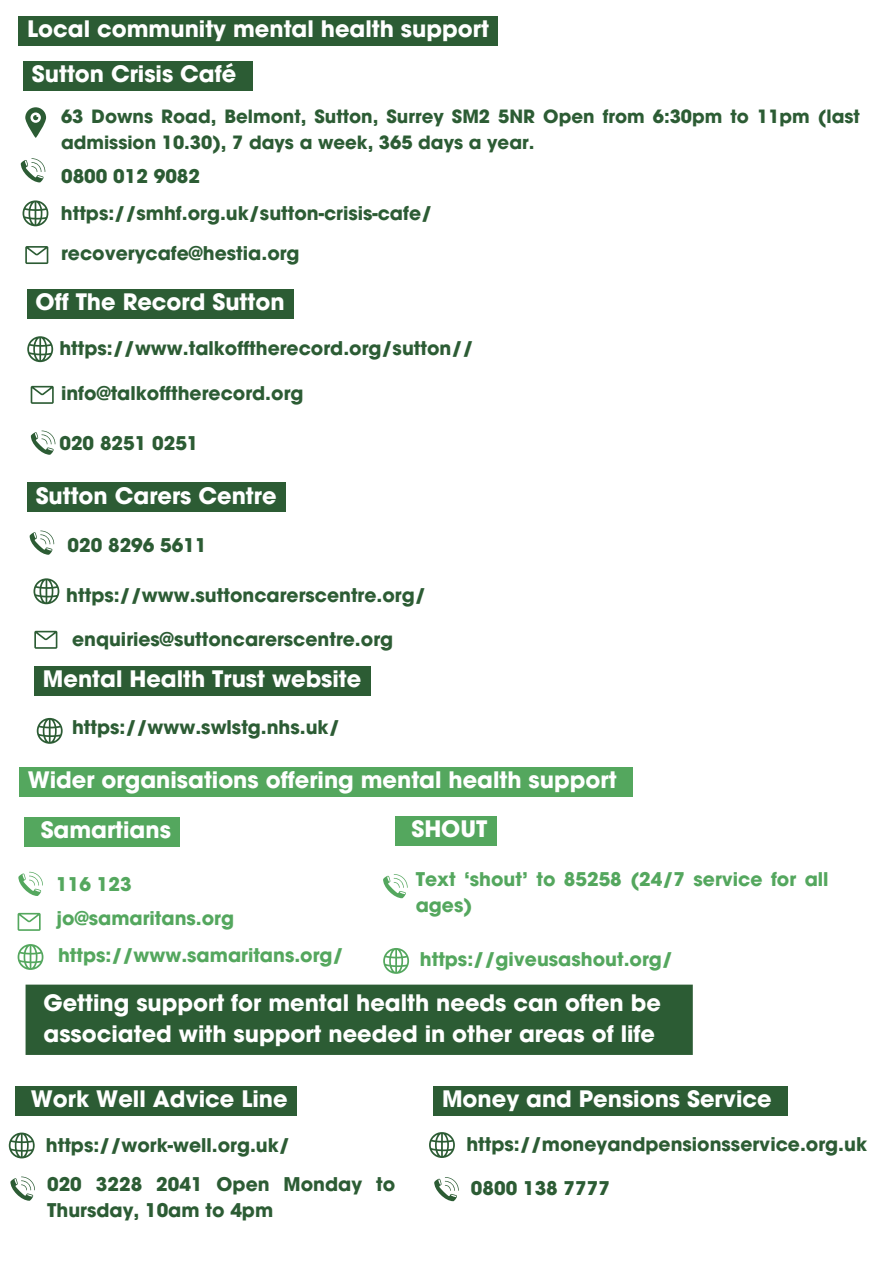
<style>
.page{position:relative;width:893px;height:1263px;background:#fff}
.page>*{position:absolute;margin:0;border:0;box-sizing:border-box;transform-origin:0 0}
.t1{font:700 22.5px/31.5px "Avant Garde";color:#fff}
.t2{font:700 18.75px/36.9px "Avant Garde";color:#2c5c34}
.t3{font:700 18.75px/34.3px "Avant Garde";color:#54a75e}
.t4{font:700 18.15px/25.3px "Avant Garde";color:#2c5c34}
</style>
<div class="page">
<svg style="left:31px;top:431px;width:24px;height:24px"></svg>
<div style="left:18px;top:16px;width:480px;height:30px;background:#2c5c34"></div>
<div style="left:23px;top:61px;width:230px;height:29px;background:#2c5c34"></div>
<div style="left:27px;top:289px;width:266px;height:30px;background:#2c5c34"></div>
<svg style="left:27px;top:336px;width:26px;height:26px"></svg>
<div style="left:27px;top:482px;width:259px;height:30px;background:#2c5c34"></div>
<svg style="left:29px;top:530px;width:25px;height:25px"></svg>
<svg style="left:33px;top:578px;width:26px;height:26px"></svg>
<div style="left:19px;top:766px;width:613px;height:30px;background:#54a75e"></div>
<div style="left:25px;top:817px;width:155px;height:29px;background:#54a75e"></div>
<svg style="left:18px;top:872px;width:25px;height:24px"></svg>
<svg style="left:18px;top:913px;width:23px;height:18px"></svg>
<svg style="left:18px;top:944px;width:25px;height:26px"></svg>
<div style="left:395px;top:816px;width:101px;height:30px;background:#54a75e"></div>
<svg style="left:383px;top:874px;width:25px;height:24px"></svg>
<svg style="left:383px;top:948px;width:26px;height:26px"></svg>
<div style="left:26px;top:984px;width:667px;height:71px;background:#2c5c34"></div>
<svg style="left:25px;top:107px;width:21px;height:31px"></svg>
<svg style="left:21px;top:158px;width:24px;height:24px"></svg>
<svg style="left:23px;top:200px;width:25px;height:26px"></svg>
<svg style="left:25px;top:246px;width:23px;height:18px"></svg>
<svg style="left:31px;top:386px;width:23px;height:18px"></svg>
<svg style="left:34px;top:631px;width:23px;height:18px"></svg>
<div style="left:34px;top:666px;width:336px;height:29px;background:#2c5c34"></div>
<svg style="left:37px;top:718px;width:26px;height:26px"></svg>
<div style="left:15px;top:1086px;width:281px;height:30px;background:#2c5c34"></div>
<svg style="left:9px;top:1132px;width:26px;height:26px"></svg>
<svg style="left:10px;top:1176px;width:25px;height:25px"></svg>
<div style="left:433px;top:1086px;width:354px;height:30px;background:#2c5c34"></div>
<svg style="left:434px;top:1177px;width:25px;height:24px"></svg>
<svg style="left:429px;top:1132px;width:26px;height:26px"></svg>
<p class="t1" style="left:27px;top:15px;width:463px">Local community mental health support</p>
<p class="t1" style="left:32px;top:60px;width:206px">Sutton Crisis Café</p>
<p class="t4" style="left:61px;top:105px;width:800px">63 Downs Road, Belmont, Sutton, Surrey SM2 5NR Open from 6:30pm to 11pm (last admission 10.30), 7 days a week, 365 days a year.</p>
<p class="t2" style="left:61px;top:160px;width:373px">0800 012 9082 https://smhf.org.uk/sutton-crisis-cafe/</p>
<p class="t2" style="left:61px;top:237px;width:240px">recoverycafe@hestia.org</p>
<p class="t1" style="left:36px;top:288px;width:251px">Off The Record Sutton</p>
<p class="t2" style="left:59px;top:332px;width:416px">https://www.talkofftherecord.org/sutton//</p>
<p class="t2" style="left:61px;top:376px;width:244px">info@talkofftherecord.org</p>
<p class="t2" style="left:59px;top:427px;width:141px">020 8251 0251</p>
<p class="t1" style="left:36px;top:481px;width:242px">Sutton Carers Centre</p>
<p class="t2" style="left:68px;top:528px;width:141px">020 8296 5611</p>
<p class="t2" style="left:66px;top:578px;width:361px">https://www.suttoncarerscentre.org/</p>
<p class="t2" style="left:72px;top:622px;width:323px">enquiries@suttoncarerscentre.org</p>
<p class="t1" style="left:43px;top:665px;width:320px">Mental Health Trust website</p>
<p class="t2" style="left:72px;top:710px;width:269px">https://www.swlstg.nhs.uk/</p>
<p class="t1" style="left:28px;top:766px;width:590px">Wider organisations offering mental health support</p>
<p class="t1" style="left:41px;top:816px;width:132px">Samartians</p>
<p class="t3" style="left:56px;top:868px;width:179px">116 123 jo@samaritans.org</p>
<p class="t3" style="left:58px;top:940px;width:287px">https://www.samaritans.org/</p>
<p class="t1" style="left:411px;top:815px;width:77px">SHOUT</p>
<p class="t3" style="left:416px;top:868px;width:414px;line-height:25.9px">Text ‘shout’ to 85258 (24/7 service for all ages)</p>
<p class="t3" style="left:420px;top:943px;width:254px">https://giveusashout.org/</p>
<p class="t1" style="left:44px;top:988px;width:619px">Getting support for mental health needs can often be associated with support needed in other areas of life</p>
<p class="t1" style="left:31px;top:1085px;width:258px">Work Well Advice Line</p>
<p class="t2" style="left:46px;top:1127px;width:351px;line-height:39px">https://work-well.org.uk/<br>020 3228 2041 Open Monday to</p>
<p class="t2" style="left:47px;top:1193px;width:227px">Thursday, 10am to 4pm</p>
<p class="t1" style="left:442px;top:1085px;width:331px">Money and Pensions Service</p>
<p class="t2" style="left:466px;top:1127px;width:402px">https://moneyandpensionsservice.org.uk</p>
<p class="t2" style="left:471px;top:1171px;width:141px">0800 138 7777</p>
</div>
